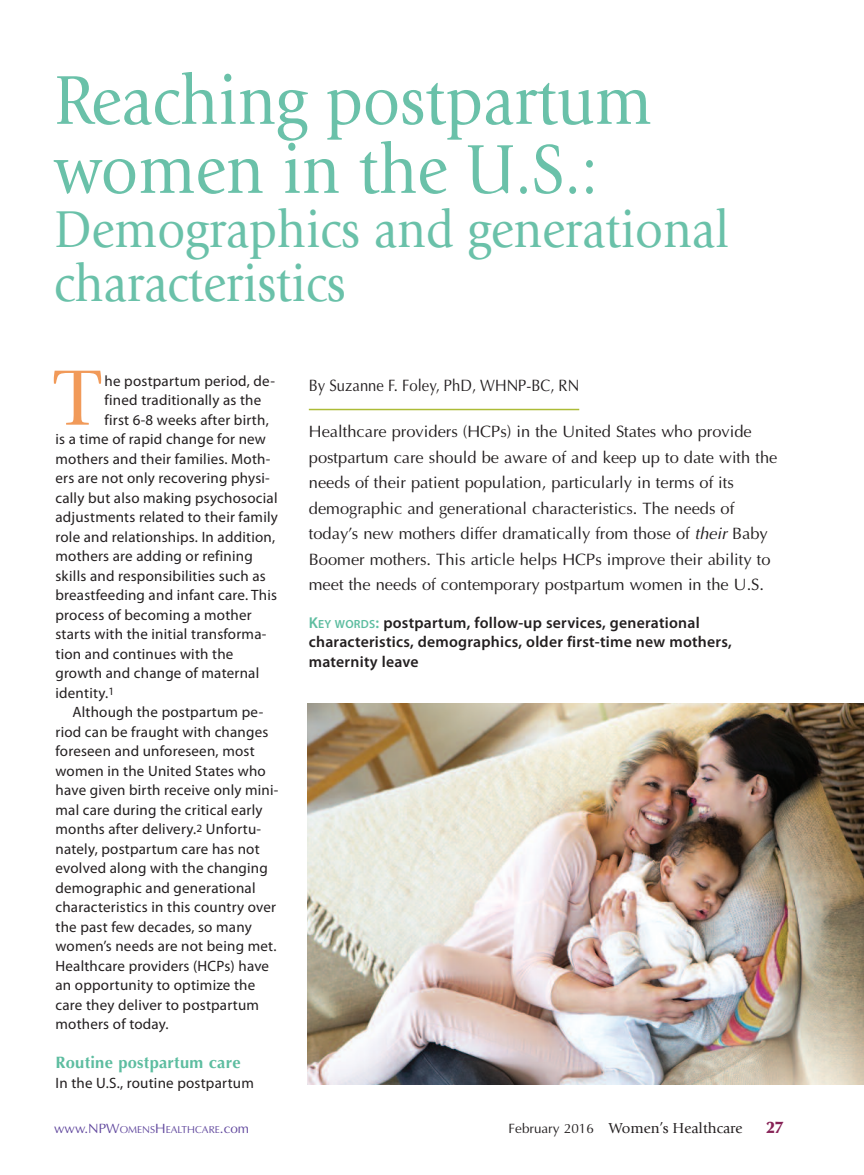
<style>
.page{position:relative;width:864px;height:1175px;background:#fff}
.page>*{position:absolute;margin:0;border:0;box-sizing:border-box;transform-origin:0 0}
.t1{font:81.75px "Giovanni";color:#f19a59}
.t2{font:72px/69px "Giovanni";color:#6ac1a9;scale:.9 1}
.t3{font:54px/54px "Giovanni";color:#6ac1a9;scale:.9 1}
.t4{font:16.5px/25.5px "Optima";color:#231f20}
.t5{font:16.5px "Optima";color:#231f20;scale:.9 1}
.t6{font:700 16.5px "Optima";letter-spacing:.015em;color:#5dbda0}
.t7{font:900 16.5px "Optima";color:#862155}
.t8{font:600 15.75px/19.5px "Myriad Pro";letter-spacing:.015em;color:#231f20}
.t9{font:15px "Myriad Pro";letter-spacing:.015em;color:#231f20}
.t10{font:15px "Giovanni";color:#231f20}
.t11{font:10.2px "Optima";color:#60479d}
.s1{font-style:italic}
.s2{color:#5dbda0}
.s3{font-size:11.85px;color:#5dbda0}
.s4{font-size:13.5px}
.s5{font-family:"Optima";font-size:13.5px}
</style>
<div class="page">
<hr style="left:309px;top:409px;width:270px;height:1px;background:#acbc37">
<img style="left:307px;top:703px;width:557px;height:381px">
<h2 class="t2" style="left:54px;top:71px;width:666px">Reaching postpartum women in the U.S.:</h2>
<h3 class="t3" style="left:54px;top:206px;width:752px">Demographics and generational characteristics</h3>
<h1 class="t1" style="left:56px;top:366px;width:45px">T</h1>
<p class="t9" style="left:105px;top:375px;width:172px">he postpartum period, de-</p>
<p class="t5" style="left:309px;top:375px;width:302px">By Suzanne F. Foley, PhD, WHNP-BC, RN</p>
<p class="t4" style="left:309px;top:419px;width:470px">Healthcare providers (HCPs) in the United States who provide postpartum care should be aware of and keep up to date with the needs of their patient population, particularly in terms of its demographic and generational characteristics. The needs of today’s new mothers differ dramatically from those of <span class="s1">their</span> Baby Boomer mothers. This article helps HCPs improve their ability to meet the needs of contemporary postpartum women in the U.S.</p>
<p class="t8" style="left:309px;top:614px;width:424px"><span class="s2">K</span><span class="s3">EY WORDS</span><span class="s2">:</span> postpartum, follow-up services, generational characteristics, demographics, older first-time new mothers, maternity leave</p>
<p class="t9" style="left:105px;top:394px;width:158px">fined traditionally as the</p>
<p class="t9" style="left:105px;top:414px;width:166px">first 6-8 weeks after birth,</p>
<p class="t9" style="left:56px;top:433px;width:212px">is a time of rapid change for new</p>
<p class="t9" style="left:56px;top:453px;width:216px">mothers and their families. Moth-</p>
<p class="t9" style="left:55px;top:472px;width:216px">ers are not only recovering physi-</p>
<p class="t9" style="left:55px;top:492px;width:224px">cally but also making psychosocial</p>
<p class="t9" style="left:55px;top:511px;width:224px">adjustments related to their family</p>
<p class="t9" style="left:55px;top:531px;width:221px">role and relationships. In addition,</p>
<p class="t9" style="left:55px;top:550px;width:199px">mothers are adding or refining</p>
<p class="t9" style="left:55px;top:570px;width:212px">skills and responsibilities such as</p>
<p class="t9" style="left:55px;top:589px;width:223px">breastfeeding and infant care. This</p>
<p class="t9" style="left:55px;top:609px;width:198px">process of becoming a mother</p>
<p class="t9" style="left:55px;top:628px;width:212px">starts with the initial transforma-</p>
<p class="t9" style="left:55px;top:648px;width:179px">tion and continues with the</p>
<p class="t9" style="left:55px;top:667px;width:205px">growth and change of maternal</p>
<p class="t9" style="left:55px;top:687px;width:60px">identity.<sup>1</sup></p>
<p class="t9" style="left:72px;top:706px;width:192px">Although the postpartum pe-</p>
<p class="t9" style="left:56px;top:726px;width:214px">riod can be fraught with changes</p>
<p class="t9" style="left:55px;top:745px;width:201px">foreseen and unforeseen, most</p>
<p class="t9" style="left:56px;top:765px;width:212px">women in the United States who</p>
<p class="t9" style="left:56px;top:784px;width:225px">have given birth receive only mini-</p>
<p class="t9" style="left:55px;top:804px;width:209px">mal care during the critical early</p>
<p class="t9" style="left:55px;top:823px;width:207px">months after delivery.<sup>2</sup> Unfortu-</p>
<p class="t9" style="left:56px;top:843px;width:206px">nately, postpartum care has not</p>
<p class="t9" style="left:56px;top:862px;width:214px">evolved along with the changing</p>
<p class="t9" style="left:56px;top:882px;width:202px">demographic and generational</p>
<p class="t9" style="left:56px;top:901px;width:222px">characteristics in this country over</p>
<p class="t9" style="left:56px;top:921px;width:198px">the past few decades, so many</p>
<p class="t9" style="left:56px;top:940px;width:222px">women’s needs are not being met.</p>
<p class="t9" style="left:56px;top:960px;width:215px">Healthcare providers (HCPs) have</p>
<p class="t9" style="left:56px;top:979px;width:201px">an opportunity to optimize the</p>
<p class="t9" style="left:56px;top:999px;width:205px">care they deliver to postpartum</p>
<p class="t9" style="left:56px;top:1018px;width:115px">mothers of today.</p>
<p class="t6" style="left:56px;top:1053px;width:187px">Routine postpartum care</p>
<p class="t9" style="left:56px;top:1077px;width:200px">In the U.S., routine postpartum</p>
<p class="t11" style="left:54px;top:1123px;width:197px"><span class="s4">www.NPW</span>OMENS<span class="s4">H</span>EALTHCARE<span class="s4">.com</span></p>
<p class="t10" style="left:509px;top:1122px;width:235px"><span class="s5">February 2016</span> Women’s Healthcare</p>
<p class="t7" style="left:766px;top:1121px;width:18px">27</p>
</div>
